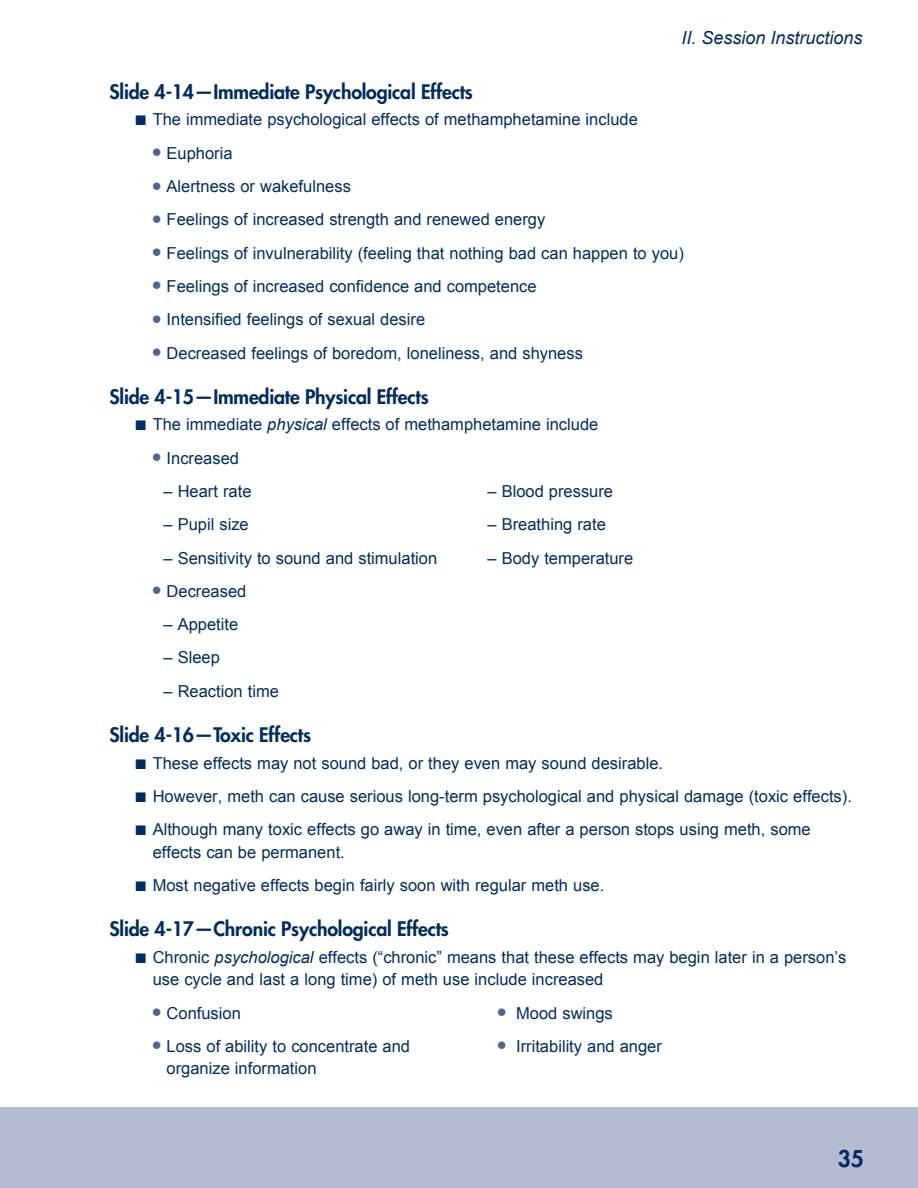
<style>
.page{position:relative;width:918px;height:1188px;background:#fff}
.page>*{position:absolute;margin:0;border:0;box-sizing:border-box;transform-origin:0 0}
.t1{font:800 22.5px "Futura Std";color:#002c62}
.H2_FuturaStd{font:800 19.5px "Futura Std";letter-spacing:-.01em;color:#002c62}
.t2{font:italic 18px "Arial";color:#002c62}
.Counselor_bullet_L3{font:16.5px/22.5px "Arial";color:#002c62}
.s1{font-family:"Times New Roman";font-size:21px}
.s2{font-size:30px;color:#4e6693}
.s3{font-style:italic}
</style>
<div class="page">
<div style="left:0;top:1107px;width:918px;height:81px;background:#b3bbd3"></div>
<p class="t2" style="left:681px;top:26px;width:183px">II. Session Instructions</p>
<p class="H2_FuturaStd" style="left:110px;top:79px;width:365px">Slide 4-14—Immediate Psychological Effects</p>
<p class="Counselor_bullet_L3" style="left:134px;top:109px;width:505px"><span class="s1">■</span> The immediate psychological effects of methamphetamine include</p>
<p class="Counselor_bullet_L3" style="left:151px;top:142px;width:83px"><span class="s2">•</span> Euphoria</p>
<p class="Counselor_bullet_L3" style="left:151px;top:175px;width:201px"><span class="s2">•</span> Alertness or wakefulness</p>
<p class="Counselor_bullet_L3" style="left:151px;top:208px;width:396px"><span class="s2">•</span> Feelings of increased strength and renewed energy</p>
<p class="Counselor_bullet_L3" style="left:151px;top:242px;width:534px"><span class="s2">•</span> Feelings of invulnerability (feeling that nothing bad can happen to you)</p>
<p class="Counselor_bullet_L3" style="left:151px;top:275px;width:387px"><span class="s2">•</span> Feelings of increased confidence and competence</p>
<p class="Counselor_bullet_L3" style="left:151px;top:308px;width:275px"><span class="s2">•</span> Intensified feelings of sexual desire</p>
<p class="Counselor_bullet_L3" style="left:151px;top:342px;width:433px"><span class="s2">•</span> Decreased feelings of boredom, loneliness, and shyness</p>
<p class="H2_FuturaStd" style="left:110px;top:384px;width:321px">Slide 4-15—Immediate Physical Effects</p>
<p class="Counselor_bullet_L3" style="left:134px;top:413px;width:466px"><span class="s1">■</span> The immediate <span class="s3">physical</span> effects of methamphetamine include</p>
<p class="Counselor_bullet_L3" style="left:151px;top:447px;width:89px"><span class="s2">•</span> Increased</p>
<p class="Counselor_bullet_L3" style="left:164px;top:480px;width:90px">– Heart rate</p>
<p class="Counselor_bullet_L3" style="left:488px;top:480px;width:127px">– Blood pressure</p>
<p class="Counselor_bullet_L3" style="left:164px;top:513px;width:87px">– Pupil size</p>
<p class="Counselor_bullet_L3" style="left:488px;top:513px;width:120px">– Breathing rate</p>
<p class="Counselor_bullet_L3" style="left:164px;top:547px;width:275px">– Sensitivity to sound and stimulation</p>
<p class="Counselor_bullet_L3" style="left:487px;top:547px;width:147px">– Body temperature</p>
<p class="Counselor_bullet_L3" style="left:151px;top:580px;width:97px"><span class="s2">•</span> Decreased</p>
<p class="Counselor_bullet_L3" style="left:164px;top:613px;width:76px">– Appetite</p>
<p class="Counselor_bullet_L3" style="left:164px;top:647px;width:58px">– Sleep</p>
<p class="Counselor_bullet_L3" style="left:164px;top:680px;width:117px">– Reaction time</p>
<p class="H2_FuturaStd" style="left:110px;top:722px;width:203px">Slide 4-16—Toxic Effects</p>
<p class="Counselor_bullet_L3" style="left:134px;top:752px;width:530px"><span class="s1">■</span> These effects may not sound bad, or they even may sound desirable.</p>
<p class="Counselor_bullet_L3" style="left:134px;top:785px;width:719px"><span class="s1">■</span> However, meth can cause serious long-term psychological and physical damage (toxic effects).</p>
<p class="Counselor_bullet_L3" style="left:153px;top:818px;width:660px;text-indent:-18px"><span class="s1">■</span> Although many toxic effects go away in time, even after a person stops using meth, some effects can be permanent.</p>
<p class="Counselor_bullet_L3" style="left:134px;top:874px;width:472px"><span class="s1">■</span> Most negative effects begin fairly soon with regular meth use.</p>
<p class="H2_FuturaStd" style="left:110px;top:916px;width:341px">Slide 4-17—Chronic Psychological Effects</p>
<p class="Counselor_bullet_L3" style="left:153px;top:946px;width:695px;text-indent:-18px"><span class="s1">■</span> Chronic <span class="s3">psychological</span> effects (“chronic” means that these effects may begin later in a person’s use cycle and last a long time) of meth use include increased</p>
<p class="Counselor_bullet_L3" style="left:151px;top:1002px;width:91px"><span class="s2">•</span> Confusion</p>
<p class="Counselor_bullet_L3" style="left:496px;top:1002px;width:118px"><span class="s2">•</span> Mood swings</p>
<p class="Counselor_bullet_L3" style="left:151px;top:1035px;width:260px"><span class="s2">•</span> Loss of ability to concentrate and</p>
<p class="Counselor_bullet_L3" style="left:496px;top:1035px;width:167px"><span class="s2">•</span> Irritability and anger</p>
<p class="Counselor_bullet_L3" style="left:167px;top:1057px;width:151px">organize information</p>
<h1 class="t1" style="left:838px;top:1144px;width:28px">35</h1>
</div>
